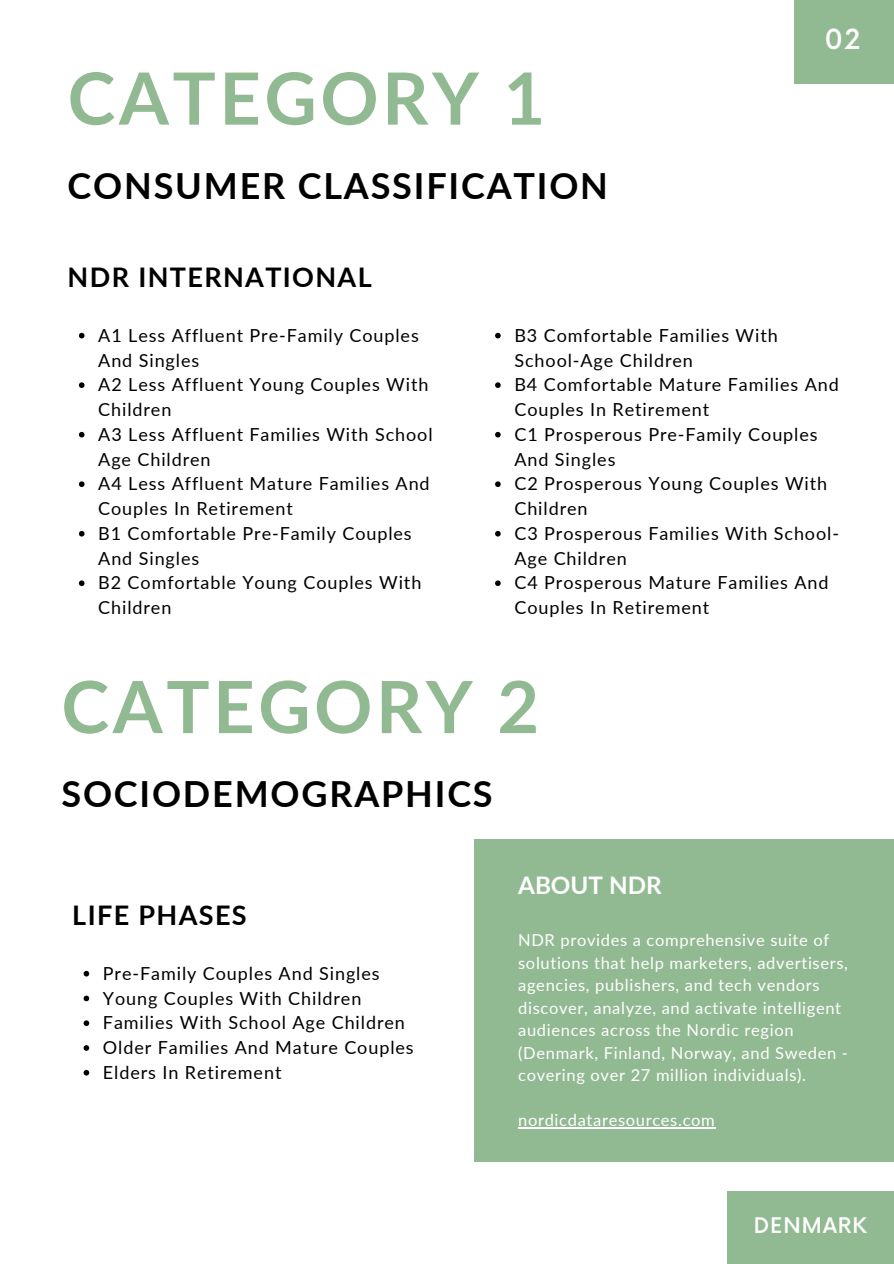
<style>
.page{position:relative;width:894px;height:1264px;background:#fff}
.page>*{position:absolute;margin:0;border:0;box-sizing:border-box;transform-origin:0 0}
.t1{font:700 72px "Lato";letter-spacing:.05em;color:#92ba92}
.t2{font:700 36px "Lato";letter-spacing:.05em;color:#000}
.t3{font:700 27px "Lato";letter-spacing:.05em;color:#000}
.t4{font:500 27px "Now";color:#fff}
.t5{font:700 24.15px "Lato";color:#fff}
.t6{font:500 21px "Now";letter-spacing:.05em;color:#fff}
.t7{font:18px/24.8px "Lato";letter-spacing:.05em;color:#000}
.t8{font:16.5px/22.5px "Lato";letter-spacing:.04em;color:#fff}
</style>
<div class="page">
<svg style="left:84px;top:970px;width:5px;height:6px"></svg>
<svg style="left:84px;top:995px;width:5px;height:6px"></svg>
<svg style="left:84px;top:1020px;width:5px;height:6px"></svg>
<svg style="left:84px;top:1045px;width:5px;height:5px"></svg>
<svg style="left:84px;top:1069px;width:5px;height:6px"></svg>
<div style="left:727px;top:1191px;width:166px;height:72px;background:#92ba92"></div>
<svg style="left:495px;top:333px;width:5px;height:5px"></svg>
<svg style="left:495px;top:382px;width:5px;height:6px"></svg>
<svg style="left:495px;top:432px;width:5px;height:5px"></svg>
<svg style="left:495px;top:481px;width:5px;height:6px"></svg>
<svg style="left:495px;top:531px;width:5px;height:5px"></svg>
<svg style="left:495px;top:580px;width:5px;height:6px"></svg>
<div style="left:474px;top:839px;width:419px;height:323px;background:#92ba92"></div>
<svg style="left:79px;top:333px;width:5px;height:5px"></svg>
<svg style="left:79px;top:382px;width:5px;height:6px"></svg>
<svg style="left:79px;top:432px;width:5px;height:5px"></svg>
<svg style="left:79px;top:481px;width:5px;height:6px"></svg>
<svg style="left:79px;top:531px;width:5px;height:5px"></svg>
<svg style="left:79px;top:580px;width:5px;height:6px"></svg>
<div style="left:793px;top:0;width:100px;height:83px;background:#92ba92"></div>
<hr style="left:518px;top:1127px;width:197px;height:1px;background:#fff">
<h1 class="t1" style="left:68px;top:54px;width:479px">CATEGORY 1</h1>
<h2 class="t2" style="left:68px;top:163px;width:541px">CONSUMER CLASSIFICATION</h2>
<h3 class="t3" style="left:68px;top:261px;width:305px">NDR INTERNATIONAL</h3>
<h3 class="t4" style="left:824px;top:24px;width:37px">02</h3>
<p class="t7" style="left:98px;top:322px;width:336px">A1 Less Affluent Pre-Family Couples<br>And Singles<br>A2 Less Affluent Young Couples With<br>Children<br>A3 Less Affluent Families With School<br>Age Children<br>A4 Less Affluent Mature Families And<br>Couples In Retirement<br>B1 Comfortable Pre-Family Couples<br>And Singles<br>B2 Comfortable Young Couples With<br>Children</p>
<p class="t7" style="left:514px;top:322px;width:326px">B3 Comfortable Families With<br>School-Age Children<br>B4 Comfortable Mature Families And<br>Couples In Retirement<br>C1 Prosperous Pre-Family Couples<br>And Singles<br>C2 Prosperous Young Couples With<br>Children<br>C3 Prosperous Families With School-<br>Age Children<br>C4 Prosperous Mature Families And<br>Couples In Retirement</p>
<h1 class="t1" style="left:61px;top:662px;width:479px">CATEGORY 2</h1>
<h2 class="t2" style="left:61px;top:771px;width:432px">SOCIODEMOGRAPHICS</h2>
<h3 class="t3" style="left:72px;top:898px;width:176px">LIFE PHASES</h3>
<p class="t7" style="left:103px;top:960px;width:312px">Pre-Family Couples And Singles<br>Young Couples With Children<br>Families With School Age Children<br>Older Families And Mature Couples<br>Elders In Retirement</p>
<h3 class="t5" style="left:518px;top:870px;width:145px">ABOUT NDR</h3>
<p class="t8" style="left:518px;top:928px;width:331px">NDR provides a comprehensive suite of solutions that help marketers, advertisers, agencies, publishers, and tech vendors discover, analyze, and activate intelligent audiences across the Nordic region (Denmark, Finland, Norway, and Sweden - covering over 27 million individuals).</p>
<p class="t8" style="left:518px;top:1108px;width:198px">nordicdataresources.com</p>
<p class="t6" style="left:753px;top:1214px;width:115px">DENMARK</p>
</div>
